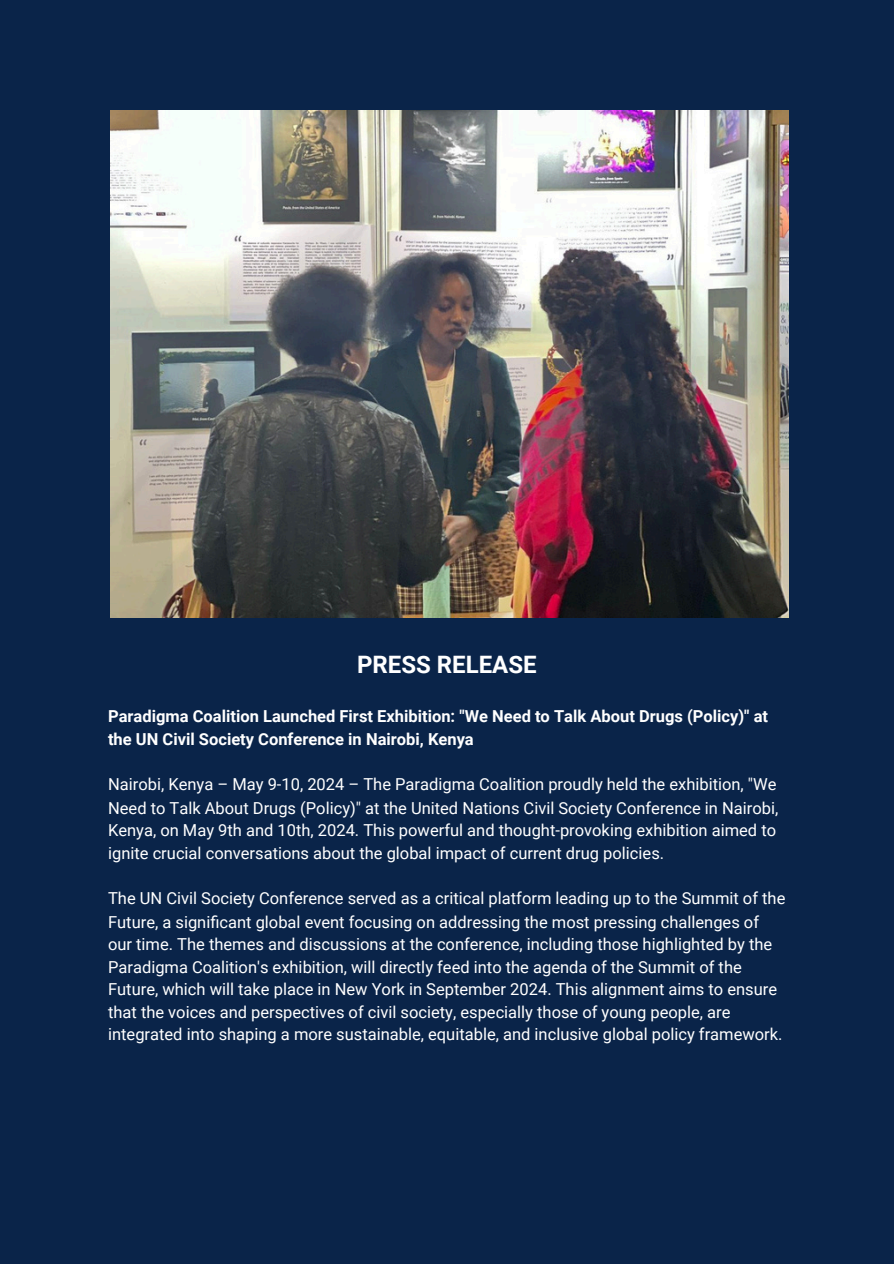
<style>
.page{position:relative;width:894px;height:1264px;background:#fff}
.page>*{position:absolute;margin:0;border:0;box-sizing:border-box;transform-origin:0 0}
.t1{font:700 24px "Roboto";color:#fff}
.t2{font:16.5px "Roboto";color:#fff}
.t3{font:700 16.5px/22.5px "Roboto";color:#fff}
</style>
<div class="page">
<div style="left:0;top:0;width:893px;height:1263px;background:#0a2449"></div>
<img style="left:110px;top:110px;width:678px;height:508px">
<h1 class="t1" style="left:357px;top:650px;width:181px">PRESS RELEASE</h1>
<h2 class="t3" style="left:108px;top:705px;width:661px">Paradigma Coalition Launched First Exhibition: "We Need to Talk About Drugs (Policy)" at the UN Civil Society Conference in Nairobi, Kenya</h2>
<p class="t2" style="left:108px;top:775px;width:669px">Nairobi, Kenya – May 9-10, 2024 – The Paradigma Coalition proudly held the exhibition, "We</p>
<p class="t2" style="left:108px;top:798px;width:671px">Need to Talk About Drugs (Policy)" at the United Nations Civil Society Conference in Nairobi,</p>
<p class="t2" style="left:108px;top:821px;width:669px">Kenya, on May 9th and 10th, 2024. This powerful and thought-provoking exhibition aimed to</p>
<p class="t2" style="left:108px;top:843px;width:557px">ignite crucial conversations about the global impact of current drug policies.</p>
<p class="t2" style="left:108px;top:888px;width:678px">The UN Civil Society Conference served as a critical platform leading up to the Summit of the</p>
<p class="t2" style="left:108px;top:912px;width:652px">Future, a significant global event focusing on addressing the most pressing challenges of</p>
<p class="t2" style="left:108px;top:934px;width:665px">our time. The themes and discussions at the conference, including those highlighted by the</p>
<p class="t2" style="left:108px;top:957px;width:635px">Paradigma Coalition's exhibition, will directly feed into the agenda of the Summit of the</p>
<p class="t2" style="left:108px;top:979px;width:670px">Future, which will take place in New York in September 2024. This alignment aims to ensure</p>
<p class="t2" style="left:108px;top:1002px;width:623px">that the voices and perspectives of civil society, especially those of young people, are</p>
<p class="t2" style="left:108px;top:1024px;width:675px">integrated into shaping a more sustainable, equitable, and inclusive global policy framework.</p>
</div>
